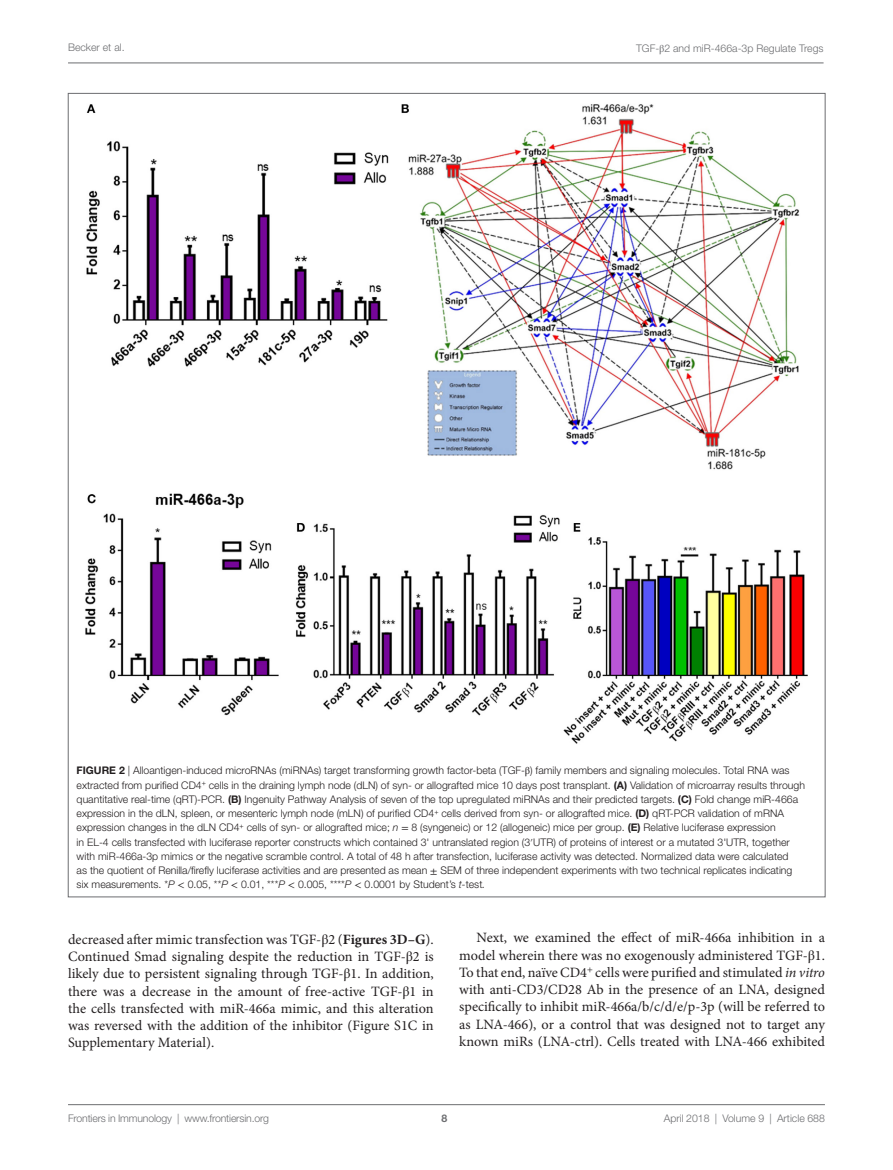
<style>
.page{position:relative;width:893px;height:1170px;background:#fff}
.page>*{position:absolute;margin:0;border:0;box-sizing:border-box;transform-origin:0 0}
.t1{font:14.25px/17.2px "Minion Pro";color:#231f20;text-align:justify}
.t2{font:300 10.5px/14.2px "Helvetica Neue LT Std";color:#231f20}
.t3{font:300 10.5px "Helvetica Neue LT Std";color:#6c6d70}
.t4{font:700 10.5px "Helvetica Neue LT Std";color:#6c6d70}
.s1{font-family:"STIX General";font-weight:400}
.s2{font-weight:700}
.s3{font-style:italic}
.s4{font-family:"STIX General"}
</style>
<div class="page">
<img style="left:85px;top:104px;width:723px;height:640px">
<hr style="left:68px;top:63px;width:756px;height:1px;background:#6c6d70">
<hr style="left:68px;top:1104px;width:757px;height:1px;background:#6c6d70">
<p class="t3" style="left:68px;top:41px;width:58px">Becker et al.</p>
<p class="t3" style="left:636px;top:42px;width:189px">TGF-<span class="s1">β</span>2 and miR-466a-3p regulate Tregs</p>
<p class="t2" style="left:77px;top:763px;width:730px"><span class="s2">FIGURE 2</span> | Alloantigen-induced microRNAs (miRNAs) target transforming growth factor-beta (TGF-<span class="s1">β</span>) family members and signaling molecules. Total RNA was extracted from purified CD4<sup>+</sup> cells in the draining lymph node (dLN) of syn- or allografted mice 10 days post transplant. <span class="s2">(A)</span> Validation of microarray results through quantitative real-time (qRT)-PCR. <span class="s2">(B)</span> Ingenuity Pathway Analysis of seven of the top upregulated miRNAs and their predicted targets. <span class="s2">(C)</span> Fold change miR-466a expression in the dLN, spleen, or mesenteric lymph node (mLN) of purified CD4<sup>+</sup> cells derived from syn- or allografted mice. <span class="s2">(D)</span> qRT-PCR validation of mRNA expression changes in the dLN CD4<sup>+</sup> cells of syn- or allografted mice; <span class="s3">n</span> <span class="s1">=</span> 8 (syngeneic) or 12 (allogeneic) mice per group. <span class="s2">(E)</span> Relative luciferase expression<br>in EL-4 cells transfected with luciferase reporter constructs which contained 3' untranslated region (3<span class="s1">′</span>UTR) of proteins of interest or a mutated 3'UTR, together with miR-466a-3p mimics or the negative scramble control. A total of 48 h after transfection, luciferase activity was detected. Normalized data were calculated<br>as the quotient of Renilla/firefly luciferase activities and are presented as mean <span class="s1">±</span> SEM of three independent experiments with two technical replicates indicating six measurements. *<span class="s3">P</span> <span class="s1">&lt;</span> 0.05, **<span class="s3">P</span> <span class="s1">&lt;</span> 0.01, ***<span class="s3">P</span> <span class="s1">&lt;</span> 0.005, ****<span class="s3">P</span> <span class="s1">&lt;</span> 0.0001 by Student’s <span class="s3">t-</span>test<span class="s3">.</span></p>
<p class="t1" style="left:68px;top:930px;width:367px">decreased after mimic transfection was TGF-<span class="s4">β</span>2 (<span class="s2">Figures 3D–G</span>).<br>Continued Smad signaling despite the reduction in TGF-<span class="s4">β</span>2 is likely due to persistent signaling through TGF-<span class="s4">β</span>1. In addition, there was a decrease in the amount of free-active TGF-<span class="s4">β</span>1 in the cells transfected with miR-466a mimic, and this alteration was reversed with the addition of the inhibitor (Figure S1C in Supplementary Material).</p>
<p class="t1" style="left:459px;top:929px;width:367px;text-indent:17px">Next, we examined the effect of miR-466a inhibition in a model wherein there was no exogenously administered TGF-<span class="s4">β</span>1.<br>To that end, naïve CD4<sup>+</sup> cells were purified and stimulated <span class="s3">in vitro </span>with anti-CD3/CD28 Ab in the presence of an LNA, designed specifically to inhibit miR-466a/b/c/d/e/p-3p (will be referred to as LNA-466), or a control that was designed not to target any known miRs (LNA-ctrl). Cells treated with LNA-466 exhibited</p>
<p class="t3" style="left:68px;top:1111px;width:203px">Frontiers in Immunology | www.frontiersin.org</p>
<p class="t3" style="left:664px;top:1111px;width:163px">April 2018 | Volume 9 | Article 688</p>
<p class="t4" style="left:441px;top:1111px;width:7px">8</p>
</div>
